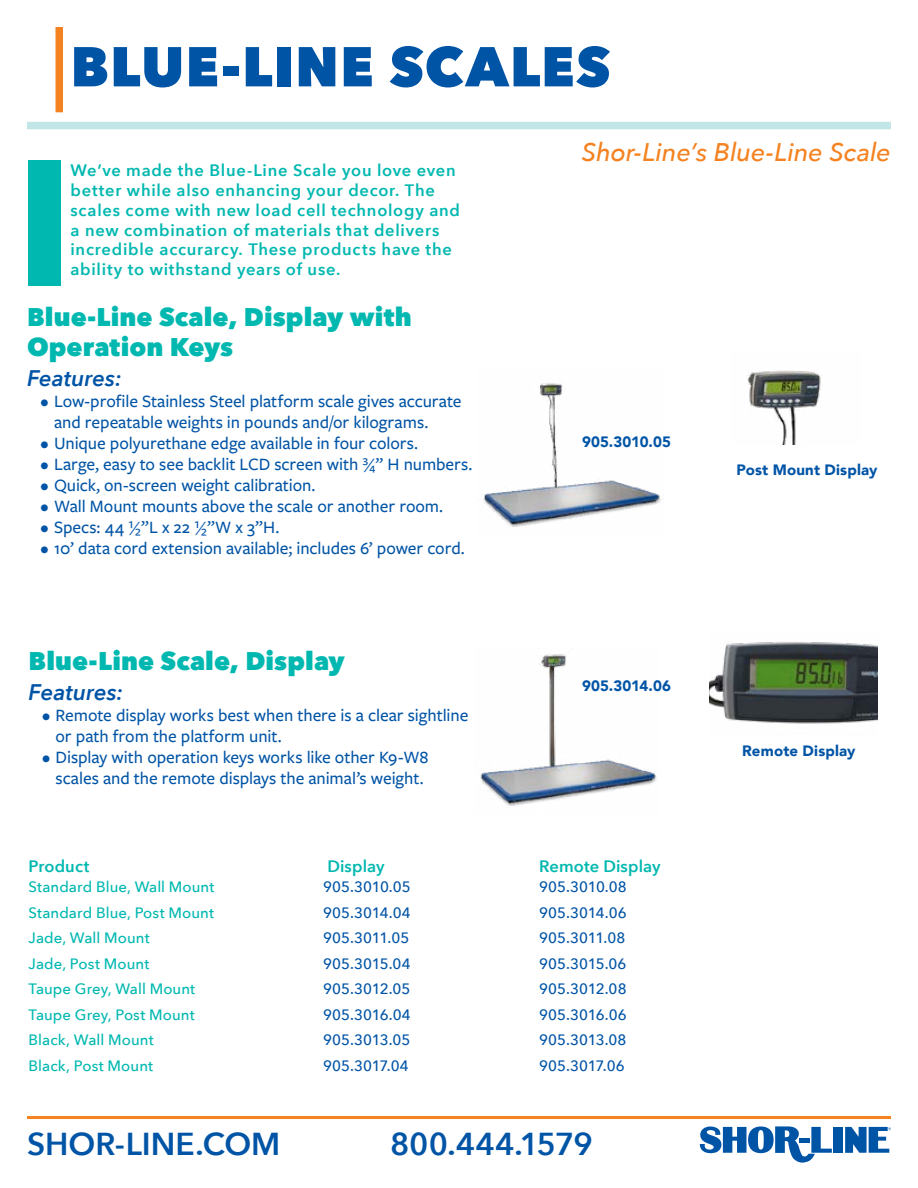
<style>
.page{position:relative;width:918px;height:1188px;background:#fff}
.page>*{position:absolute;margin:0;border:0;box-sizing:border-box;transform-origin:0 0}
.t1{font:800 55.5px "Avenir Next";letter-spacing:.02em;color:#0054a6}
.t2{font:600 31.65px "Avenir Next";color:#0054a6}
.t3{font:800 25.5px/30px "Avenir Next";letter-spacing:.005em;color:#00b8b0}
.t4{font:italic 500 25.5px "Avenir Next";letter-spacing:-.005em;color:#f58220}
.t5{font:italic 600 22.5px "Avenir Next";color:#0054a6}
.t6{font:500 18px/21px "Freight Sans Pro";letter-spacing:-.005em;color:#0054a6}
.t7{font:600 16.5px/19.8px "Avenir Next";letter-spacing:.045em;color:#00b8b0}
.t8{font:600 16.5px "Avenir Next";letter-spacing:.005em;color:#00b8b0}
.t9{font:500 15px "Avenir Next";color:#0054a6}
.t10{font:500 15px "Avenir Next";letter-spacing:.005em;color:#00b8b0}
.t11{font:900 15px "Avenir";letter-spacing:.01em;color:#0054a6}
</style>
<div class="page">
<svg style="left:700px;top:1126px;width:132px;height:37px"></svg>
<div style="left:834px;top:1127px;width:9px;height:26px;background:#0054a6"></div>
<svg style="left:845px;top:1127px;width:46px;height:26px"></svg>
<hr style="left:799px;top:1139px;width:10px;height:4px;background:#0054a6">
<div style="left:27px;top:122px;width:864px;height:7px;background:#c2e6e6"></div>
<div style="left:56px;top:27px;width:7px;height:85px;background:#f58220"></div>
<hr style="left:27px;top:1116px;width:864px;height:3px;background:#f58220">
<div style="left:28px;top:160px;width:33px;height:126px;background:#00b8b0"></div>
<img style="left:483px;top:383px;width:181px;height:144px">
<img style="left:747px;top:370px;width:74px;height:74px">
<img style="left:480px;top:649px;width:177px;height:157px">
<img style="left:710px;top:641px;width:168px;height:83px">
<h1 class="t1" style="left:70px;top:32px;width:541px">BLUE-LINE SCALES</h1>
<p class="t7" style="left:70px;top:160px;width:391px">We’ve made the Blue-Line Scale you love even better while also enhancing your decor. The scales come with new load cell technology and a new combination of materials that delivers incredible accurarcy. These products have the ability to withstand years of use.</p>
<h3 class="t3" style="left:27px;top:302px;width:386px">Blue-Line Scale, Display with<br>Operation Keys</h3>
<p class="t5" style="left:27px;top:359px;width:96px">Features:</p>
<p class="t6" style="left:54px;top:390px;width:409px;text-indent:-14px">• Low-profile Stainless Steel platform scale gives accurate and repeatable weights in pounds and/or kilograms.</p>
<p class="t6" style="left:40px;top:432px;width:379px">• Unique polyurethane edge available in four colors.</p>
<p class="t6" style="left:40px;top:453px;width:433px">• Large, easy to see backlit LCD screen with ¾” H numbers.</p>
<p class="t6" style="left:40px;top:474px;width:276px">• Quick, on-screen weight calibration.</p>
<p class="t6" style="left:40px;top:495px;width:404px">• Wall Mount mounts above the scale or another room.</p>
<p class="t6" style="left:40px;top:516px;width:240px">• Specs: 44 ½”L x 22 ½”W x 3”H.</p>
<p class="t6" style="left:40px;top:537px;width:426px">• 10’ data cord extension available; includes 6’ power cord.</p>
<h3 class="t3" style="left:28px;top:646px;width:318px">Blue-Line Scale, Display</h3>
<p class="t5" style="left:28px;top:673px;width:96px">Features:</p>
<p class="t6" style="left:56px;top:704px;width:414px;text-indent:-14px">• Remote display works best when there is a clear sightline or path from the platform unit.</p>
<p class="t6" style="left:42px;top:746px;width:388px;text-align:center">• Display with operation keys works like other K9-W8 scales and the remote displays the animal’s weight.</p>
<h3 class="t4" style="left:582px;top:131px;width:311px">Shor-Line’s Blue-Line Scale</h3>
<p class="t11" style="left:582px;top:429px;width:90px">905.3010.05</p>
<p class="t11" style="left:737px;top:456px;width:142px">Post Mount Display</p>
<p class="t11" style="left:582px;top:673px;width:90px">905.3014.06</p>
<p class="t11" style="left:742px;top:738px;width:115px">Remote Display</p>
<p class="t8" style="left:28px;top:852px;width:62px">Product</p>
<p class="t8" style="left:327px;top:852px;width:59px">Display</p>
<p class="t8" style="left:539px;top:852px;width:123px">Remote Display</p>
<p class="t10" style="left:28px;top:874px;width:187px">Standard Blue, Wall Mount</p>
<p class="t9" style="left:323px;top:874px;width:89px">905.3010.05</p>
<p class="t9" style="left:539px;top:874px;width:89px">905.3010.08</p>
<p class="t10" style="left:28px;top:900px;width:187px">Standard Blue, Post Mount</p>
<p class="t9" style="left:323px;top:900px;width:89px">905.3014.04</p>
<p class="t9" style="left:539px;top:900px;width:89px">905.3014.06</p>
<p class="t10" style="left:28px;top:925px;width:123px">Jade, Wall Mount</p>
<p class="t9" style="left:323px;top:925px;width:88px">905.3011.05</p>
<p class="t9" style="left:539px;top:925px;width:88px">905.3011.08</p>
<p class="t10" style="left:28px;top:951px;width:122px">Jade, Post Mount</p>
<p class="t9" style="left:323px;top:951px;width:89px">905.3015.04</p>
<p class="t9" style="left:539px;top:951px;width:89px">905.3015.06</p>
<p class="t10" style="left:28px;top:976px;width:168px">Taupe Grey, Wall Mount</p>
<p class="t9" style="left:323px;top:976px;width:89px">905.3012.05</p>
<p class="t9" style="left:539px;top:976px;width:89px">905.3012.08</p>
<p class="t10" style="left:28px;top:1002px;width:168px">Taupe Grey, Post Mount</p>
<p class="t9" style="left:323px;top:1002px;width:89px">905.3016.04</p>
<p class="t9" style="left:539px;top:1002px;width:89px">905.3016.06</p>
<p class="t10" style="left:28px;top:1027px;width:127px">Black, Wall Mount</p>
<p class="t9" style="left:323px;top:1027px;width:89px">905.3013.05</p>
<p class="t9" style="left:539px;top:1027px;width:89px">905.3013.08</p>
<p class="t10" style="left:28px;top:1053px;width:126px">Black, Post Mount</p>
<p class="t9" style="left:323px;top:1053px;width:87px">905.3017.04</p>
<p class="t9" style="left:539px;top:1053px;width:87px">905.3017.06</p>
<h2 class="t2" style="left:27px;top:1116px;width:255px">SHOR-LINE.COM</h2>
<h2 class="t2" style="left:390px;top:1116px;width:204px">800.444.1579</h2>
</div>
